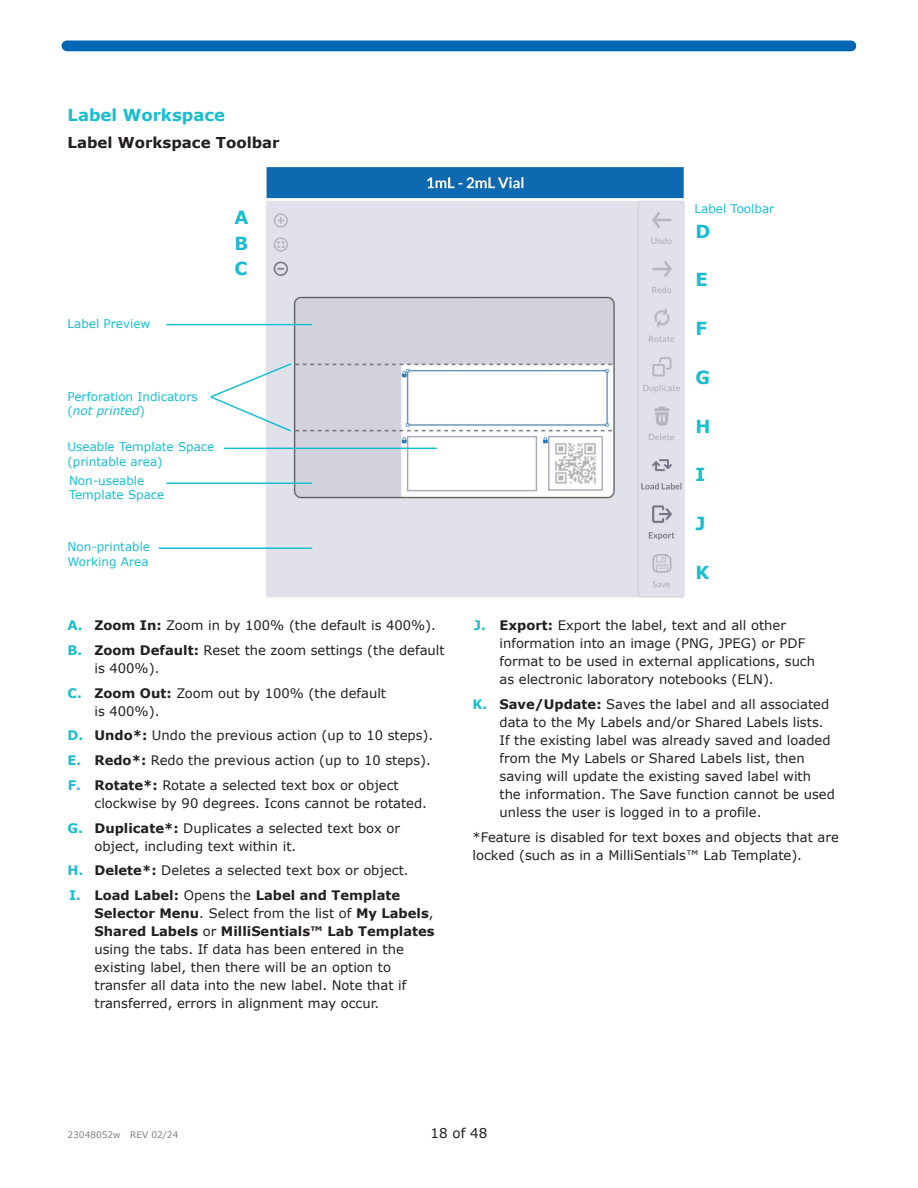
<style>
.page{position:relative;width:918px;height:1188px;background:#fff}
.page>*{position:absolute;margin:0;border:0;box-sizing:border-box;transform-origin:0 0}
.Body_Copy_9_12{font:700 18px "Verdana";color:#18becf}
.Body_Head__Sub_no_TOC_Link{font:700 16.5px "Verdana";color:#18becf}
.Body_Head__Sub_10_12_sub_BOLD_BLACK{font:700 15px "Verdana";color:#231f20}
.t1{font:13.5px "Verdana";color:#231f20}
.Body_Copy_9_12-2{font:13.2px/18px "Verdana";color:#231f20}
.Captions{font:12px/14.4px "Verdana";color:#18becf}
.t2{font:9px "Verdana";color:#808285}
.s1{font-style:italic}
.s2{font-weight:700;color:#18becf}
.s3{font-weight:700}
</style>
<div class="page">
<svg style="left:62px;top:40px;width:794px;height:11px;background:#0c6db6"></svg>
<img style="left:256px;top:167px;width:429px;height:431px">
<svg style="left:210px;top:362px;width:83px;height:71px"></svg>
<hr style="left:166px;top:324px;width:146px;height:1px;background:#18becf">
<hr style="left:224px;top:448px;width:213px;height:1px;background:#18becf">
<hr style="left:166px;top:482px;width:146px;height:2px;background:#18becf">
<hr style="left:159px;top:547px;width:153px;height:2px;background:#18becf">
<p class="Body_Head__Sub_no_TOC_Link" style="left:68px;top:103px;width:159px">Label Workspace</p>
<p class="Body_Head__Sub_10_12_sub_BOLD_BLACK" style="left:68px;top:132px;width:214px">Label Workspace Toolbar</p>
<p class="Captions" style="left:68px;top:316px;width:84px">Label Preview</p>
<p class="Body_Copy_9_12" style="left:234px;top:205px;width:15px">A</p>
<p class="Body_Copy_9_12" style="left:234px;top:231px;width:15px">B</p>
<p class="Body_Copy_9_12" style="left:234px;top:256px;width:15px">C</p>
<p class="Captions" style="left:68px;top:389px;width:132px">Perforation Indicators (<span class="s1">not printed</span>)</p>
<p class="Captions" style="left:68px;top:440px;width:148px">Useable Template Space (printable area)</p>
<p class="Captions" style="left:69px;top:473px;width:97px">Non-useable<br>Template Space</p>
<p class="Captions" style="left:68px;top:540px;width:84px">Non-printable<br>Working Area</p>
<p class="Body_Copy_9_12-2" style="left:68px;top:616px;width:370px"><span class="s2">A.</span> <span class="s3">Zoom In:</span> Zoom in by 100% (the default is 400%).</p>
<p class="Body_Copy_9_12-2" style="left:94px;top:641px;width:352px;text-indent:-27px"><span class="s2">B.</span> <span class="s3">Zoom Default:</span> Reset the zoom settings (the default is 400%).</p>
<p class="Body_Copy_9_12-2" style="left:94px;top:684px;width:293px;text-indent:-27px"><span class="s2">C.</span> <span class="s3">Zoom Out:</span> Zoom out by 100% (the default is 400%).</p>
<p class="Body_Copy_9_12-2" style="left:68px;top:726px;width:367px"><span class="s2">D.</span> <span class="s3">Undo*:</span> Undo the previous action (up to 10 steps).</p>
<p class="Body_Copy_9_12-2" style="left:68px;top:751px;width:365px"><span class="s2">E.</span> <span class="s3">Redo*:</span> Redo the previous action (up to 10 steps).</p>
<p class="Body_Copy_9_12-2" style="left:94px;top:776px;width:334px;text-indent:-27px"><span class="s2">F.</span> <span class="s3">Rotate*:</span> Rotate a selected text box or object clockwise by 90 degrees. Icons cannot be rotated.</p>
<p class="Body_Copy_9_12-2" style="left:94px;top:819px;width:307px;text-indent:-27px"><span class="s2">G.</span> <span class="s3">Duplicate*:</span> Duplicates a selected text box or object, including text within it.</p>
<p class="Body_Copy_9_12-2" style="left:68px;top:861px;width:343px"><span class="s2">H.</span> <span class="s3">Delete*:</span> Deletes a selected text box or object.</p>
<p class="Body_Copy_9_12-2" style="left:94px;top:886px;width:342px;text-indent:-25px"><span class="s2">I.</span> <span class="s3">Load Label:</span> Opens the <span class="s3">Label and Template Selector Menu</span>. Select from the list of <span class="s3">My Labels</span>, <span class="s3">Shared Labels</span> or <span class="s3">MilliSentials™ Lab Templates </span>using the tabs. If data has been entered in the existing label, then there will be an option to transfer all data into the new label. Note that if transferred, errors in alignment may occur.</p>
<p class="Captions" style="left:695px;top:202px;width:81px">Label Toolbar</p>
<p class="Body_Copy_9_12" style="left:696px;top:218px;width:16px">D</p>
<p class="Body_Copy_9_12" style="left:696px;top:267px;width:14px">E</p>
<p class="Body_Copy_9_12" style="left:696px;top:316px;width:13px">F</p>
<p class="Body_Copy_9_12" style="left:696px;top:365px;width:16px">G</p>
<p class="Body_Copy_9_12" style="left:696px;top:413px;width:17px">H</p>
<p class="Body_Copy_9_12" style="left:696px;top:462px;width:11px">I</p>
<p class="Body_Copy_9_12" style="left:696px;top:511px;width:11px">J</p>
<p class="Body_Copy_9_12" style="left:696px;top:560px;width:15px">K</p>
<p class="Body_Copy_9_12-2" style="left:500px;top:616px;width:317px;text-indent:-26px"><span class="s2">J.</span> <span class="s3">Export:</span> Export the label, text and all other information into an image (PNG, JPEG) or PDF format to be used in external applications, such as electronic laboratory notebooks (ELN).</p>
<p class="Body_Copy_9_12-2" style="left:500px;top:695px;width:337px;text-indent:-27px"><span class="s2">K.</span> <span class="s3">Save/Update:</span> Saves the label and all associated data to the My Labels and/or Shared Labels lists.<br>If the existing label was already saved and loaded from the My Labels or Shared Labels list, then saving will update the existing saved label with the information. The Save function cannot be used unless the user is logged in to a profile.</p>
<p class="Body_Copy_9_12-2" style="left:472px;top:828px;width:368px">*Feature is disabled for text boxes and objects that are locked (such as in a MilliSentials™ Lab Template).</p>
<p class="t2" style="left:68px;top:1128px;width:112px">23048052w REV 02/24</p>
<p class="t1" style="left:431px;top:1123px;width:58px">18 of 48</p>
</div>
